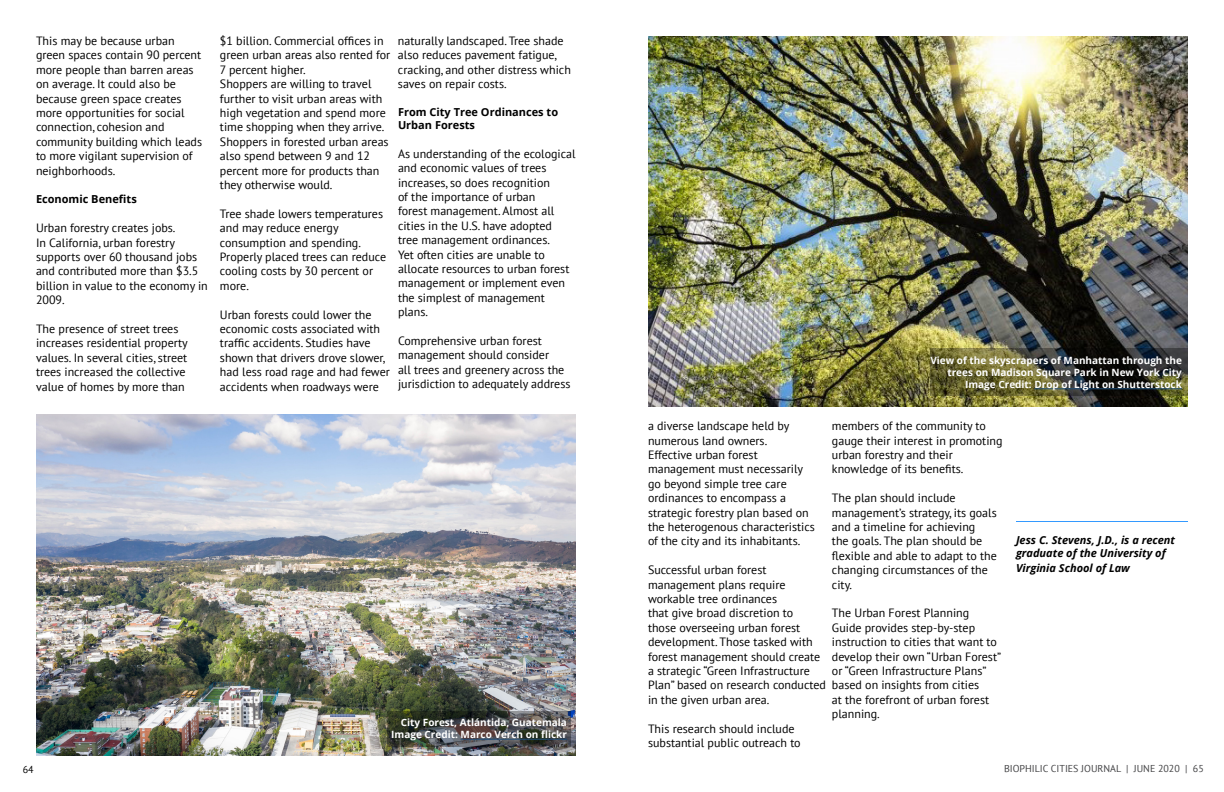
<style>
.page{position:relative;width:1224px;height:792px;background:#fff}
.page>*{position:absolute;margin:0;border:0;box-sizing:border-box;transform-origin:0 0}
.t1{font:12px/14.4px "PT Sans";color:#000}
.t2{font:italic 700 11px/13.2px "Open Sans";color:#000}
.t3{font:700 11px/13.2px "Open Sans";color:#000}
.t4{font:700 10px/12px "Open Sans";color:#fff;text-align:right}
.t5{font:10px "PT Sans";color:#434345}
.t6{font:10px "PT Sans";color:#000}
</style>
<div class="page">
<img style="left:648px;top:36px;width:540px;height:371px">
<svg style="left:930px;top:349px;width:258px;height:47px;background:#454429"></svg>
<hr style="left:1034px;top:389px;width:148px;height:1px;background:#1f4e79">
<img style="left:36px;top:414px;width:540px;height:342px">
<svg style="left:387px;top:711px;width:184px;height:35px;background:#444541"></svg>
<hr style="left:1016px;top:521px;width:172px;height:1px;background:#39f">
<hr style="left:461px;top:739px;width:106px;height:1px;background:#1f4e79">
<p class="t1" style="left:36px;top:33px;width:168px">This may be because urban green spaces contain 90 percent more people than barren areas on average. It could also be because green space creates more opportunities for social connection, cohesion and community building which leads to more vigilant supervision of neighborhoods.</p>
<p class="t3" style="left:36px;top:193px;width:102px">Economic Benefits</p>
<p class="t1" style="left:36px;top:221px;width:173px">Urban forestry creates jobs.<br>In California, urban forestry supports over 60 thousand jobs and contributed more than $3.5 billion in value to the economy in<br>2009.</p>
<p class="t1" style="left:36px;top:321px;width:153px">The presence of street trees increases residential property values. In several cities, street trees increased the collective value of homes by more than</p>
<p class="t1" style="left:220px;top:33px;width:172px">$1 billion. Commercial offices in green urban areas also rented for<br>7 percent higher.<br>Shoppers are willing to travel further to visit urban areas with high vegetation and spend more time shopping when they arrive.<br>Shoppers in forested urban areas also spend between 9 and 12 percent more for products than they otherwise would.</p>
<p class="t1" style="left:220px;top:206px;width:168px">Tree shade lowers temperatures and may reduce energy consumption and spending.<br>Properly placed trees can reduce cooling costs by 30 percent or more.</p>
<p class="t1" style="left:220px;top:307px;width:171px">Urban forests could lower the economic costs associated with traffic accidents. Studies have shown that drivers drove slower, had less road rage and had fewer accidents when roadways were</p>
<p class="t1" style="left:398px;top:33px;width:174px">naturally landscaped. Tree shade also reduces pavement fatigue, cracking, and other distress which saves on repair costs.</p>
<p class="t3" style="left:398px;top:105px;width:162px">From City Tree Ordinances to<br>Urban Forests</p>
<p class="t1" style="left:398px;top:146px;width:179px">As understanding of the ecological and economic values of trees increases, so does recognition<br>of the importance of urban<br>forest management. Almost all cities in the U.S. have adopted<br>tree management ordinances.<br>Yet often cities are unable to allocate resources to urban forest management or implement even the simplest of management plans.</p>
<p class="t1" style="left:398px;top:333px;width:174px">Comprehensive urban forest management should consider<br>all trees and greenery across the jurisdiction to adequately address</p>
<p class="t4" style="left:391px;top:717px;width:177px">City Forest, Atlántida, Guatemala<br>Image Credit: Marco Verch on flickr</p>
<p class="t4" style="left:930px;top:354px;width:253px">View of the skyscrapers of Manhattan through the trees on Madison Square Park in New York City<br>Image Credit: Drop of Light on Shutterstock</p>
<p class="t1" style="left:648px;top:419px;width:168px">a diverse landscape held by numerous land owners.<br>Effective urban forest management must necessarily go beyond simple tree care ordinances to encompass a strategic forestry plan based on the heterogenous characteristics of the city and its inhabitants.</p>
<p class="t1" style="left:648px;top:563px;width:179px">Successful urban forest management plans require workable tree ordinances<br>that give broad discretion to<br>those overseeing urban forest development. Those tasked with forest management should create a strategic “Green Infrastructure<br>Plan” based on research conducted in the given urban area.</p>
<p class="t1" style="left:648px;top:721px;width:154px">This research should include substantial public outreach to</p>
<p class="t1" style="left:832px;top:419px;width:172px">members of the community to gauge their interest in promoting urban forestry and their knowledge of its benefits.</p>
<p class="t1" style="left:832px;top:491px;width:166px">The plan should include management’s strategy, its goals and a timeline for achieving<br>the goals. The plan should be flexible and able to adapt to the changing circumstances of the city.</p>
<p class="t1" style="left:832px;top:606px;width:171px">The Urban Forest Planning<br>Guide provides step-by-step instruction to cities that want to develop their own “Urban Forest” or “Green Infrastructure Plans” based on insights from cities<br>at the forefront of urban forest planning.</p>
<p class="t2" style="left:1016px;top:533px;width:161px">Jess C. Stevens, J.D., is a recent graduate of the University of</p>
<p class="t2" style="left:1016px;top:561px;width:115px">Virginia School of Law</p>
<p class="t6" style="left:23px;top:763px;width:12px">64</p>
<p class="t5" style="left:1004px;top:762px;width:201px">BIOPHILIC CITIES JOURNAL | JUNE 2020 | 65</p>
</div>
